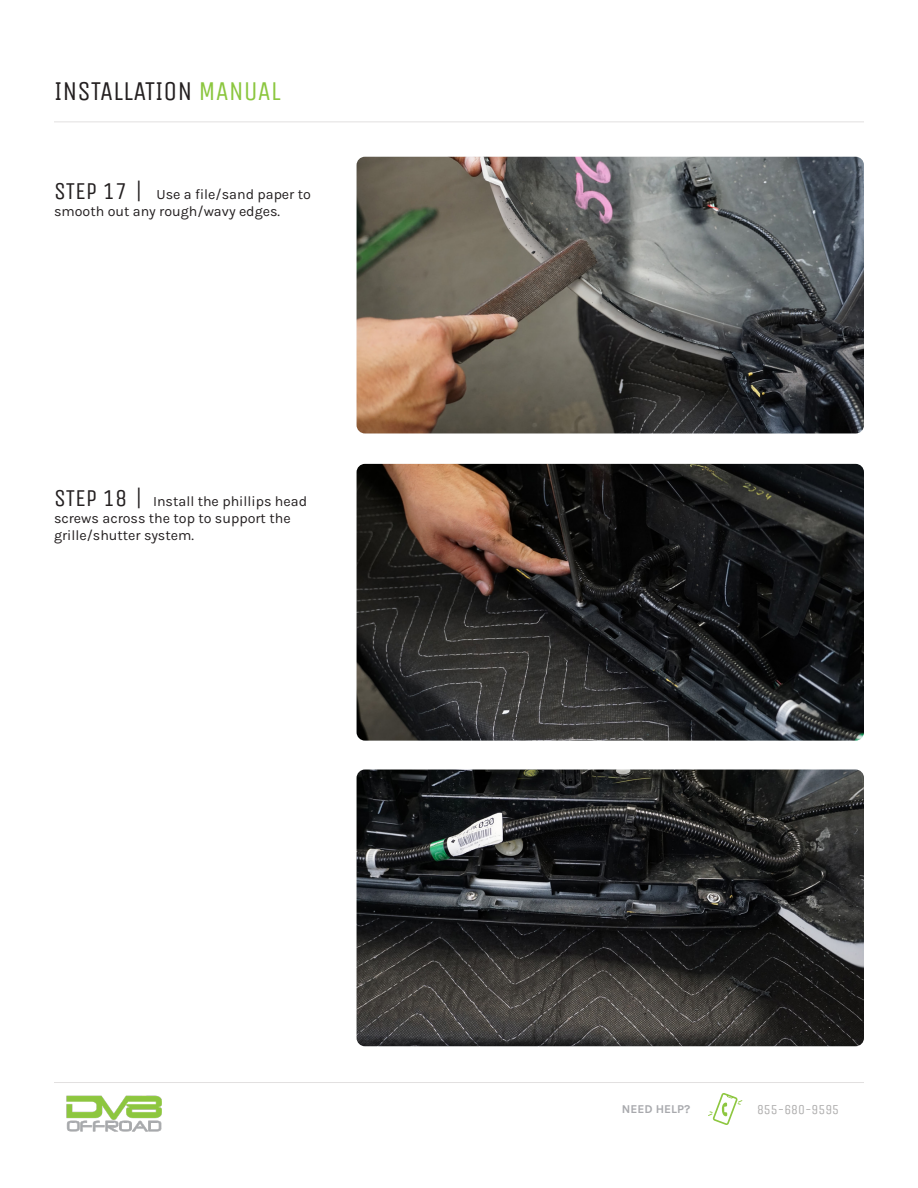
<style>
.page{position:relative;width:918px;height:1188px;background:#fff}
.page>*{position:absolute;margin:0;border:0;box-sizing:border-box;transform-origin:0 0}
.t1{font:27px "Unica One";color:#231f20}
.t2{font:14.25px/17.1px "Karla";color:#231f20}
.t3{font:13.5px "Unica One";color:#aeadad}
.t4{font:700 12px "Karla";color:#a8a9ad}
.s1{color:#8bc63e}
.s2{font-family:"Unica One";font-size:24px}
</style>
<div class="page">
<img style="left:357px;top:464px;width:507px;height:277px">
<img style="left:357px;top:770px;width:507px;height:276px">
<img style="left:357px;top:157px;width:507px;height:276px">
<hr style="left:54px;top:122px;width:810px;height:1px;background:#e2e0e0">
<svg style="left:708px;top:1093px;width:34px;height:32px"></svg>
<hr style="left:54px;top:1082px;width:810px;height:1px;background:#e2e0e0">
<img style="left:66px;top:1095px;width:96px;height:37px">
<p class="t1" style="left:54px;top:72px;width:228px">INSTALLATION <span class="s1">MANUAL</span></p>
<p class="t2" style="left:54px;top:185px;width:258px"><span class="s2">STEP 17 |</span> Use a file/sand paper to smooth out any rough/wavy edges.</p>
<p class="t2" style="left:54px;top:492px;width:255px"><span class="s2">STEP 18 |</span> Install the phillips head screws across the top to support the grille/shutter system.</p>
<p class="t4" style="left:622px;top:1101px;width:70px">NEED HELP?</p>
<p class="t3" style="left:757px;top:1100px;width:84px">855-680-9595</p>
</div>
